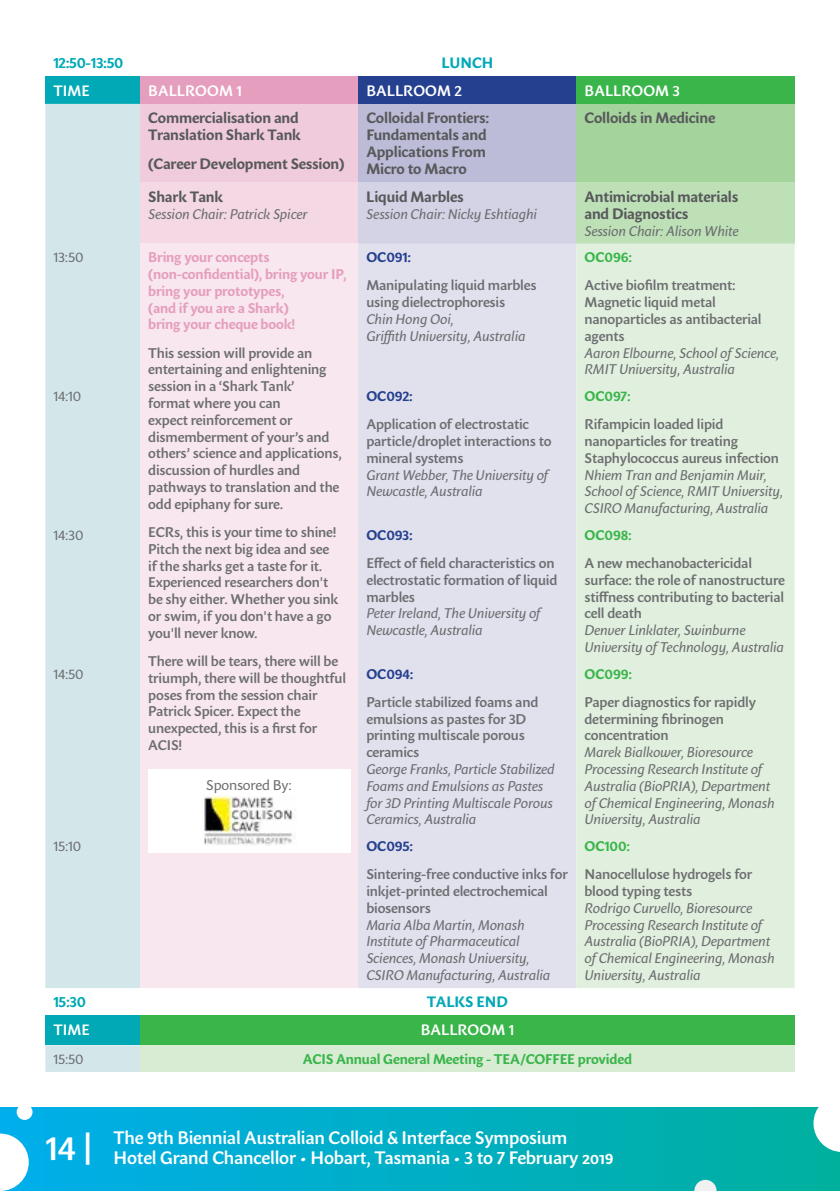
<style>
.page{position:relative;width:840px;height:1191px;background:#fff}
.page>*{position:absolute;margin:0;border:0;box-sizing:border-box;transform-origin:0 0}
.t1{font:600 18px/20px "Sharik Sans";letter-spacing:-.01em;color:#fff}
.t2{font:700 15px/17px "Sharik Sans";letter-spacing:-.01em;color:#58595b}
.t3{font:600 15px "Sharik Sans";color:#fff}
.t4{font:700 15px "Sharik Sans";letter-spacing:-.01em;color:#00a9b5}
.t5{font:600 14px/16.8px "Sharik Sans";letter-spacing:-.01em;color:#6d6e71}
.t6{font:italic 14px/16.8px "Sharik Sans";letter-spacing:-.01em;color:#6d6e71}
.t7{font:700 14px/16.8px "Sharik Sans";letter-spacing:-.01em;color:#e59ebd}
.t8{font:700 14px "Sharik Sans";letter-spacing:-.01em;color:#39b54a}
.t9{font:14px "Sharik Sans";letter-spacing:-.01em;color:#6d6e71}
.t10{font:700 14px "Sharik Sans";letter-spacing:-.01em;color:#25408f}
.s1{font-size:34px}
</style>
<div class="page">
<div style="left:45px;top:76px;width:95px;height:28px;background:#00a9b5"></div>
<div style="left:140px;top:76px;width:218px;height:28px;background:#e59ebd"></div>
<div style="left:358px;top:76px;width:218px;height:28px;background:#25408f"></div>
<div style="left:576px;top:76px;width:218px;height:28px;background:#39b54a"></div>
<div style="left:45px;top:104px;width:95px;height:968px;background:#d3e7ea"></div>
<div style="left:140px;top:104px;width:218px;height:78px;background:#f0cbdc"></div>
<div style="left:358px;top:104px;width:218px;height:78px;background:#bcbcd8"></div>
<div style="left:576px;top:104px;width:218px;height:78px;background:#a4d49c"></div>
<div style="left:140px;top:182px;width:218px;height:61px;background:#f4d9e5"></div>
<div style="left:358px;top:182px;width:218px;height:61px;background:#d4d3e6"></div>
<div style="left:576px;top:182px;width:218px;height:61px;background:#bee0b7"></div>
<div style="left:140px;top:243px;width:218px;height:745px;background:#f8e7ef"></div>
<div style="left:358px;top:243px;width:218px;height:745px;background:#e1e0ed"></div>
<div style="left:576px;top:243px;width:218px;height:745px;background:#e1f0de"></div>
<div style="left:45px;top:1015px;width:95px;height:30px;background:#00a9b5"></div>
<div style="left:140px;top:1015px;width:654px;height:30px;background:#39b54a"></div>
<div style="left:140px;top:1045px;width:654px;height:27px;background:#d8ecd4"></div>
<div style="left:147px;top:769px;width:203px;height:84px;background:#fff"></div>
<img style="left:204px;top:795px;width:92px;height:51px">
<div style="left:0;top:1107px;width:839px;height:84px;background:linear-gradient(to right,#00aeeb,#00b09e)"></div>
<svg style="left:694px;top:1179px;width:22px;height:12px"></svg>
<div style="left:17px;top:1104px;width:16px;height:16px;background:#fff;border-radius:50%"></div>
<svg style="left:0;top:1133px;width:29px;height:58px"></svg>
<svg style="left:813px;top:1107px;width:26px;height:45px"></svg>
<p class="t4" style="left:53px;top:52px;width:72px">12:50-13:50</p>
<p class="t4" style="left:441px;top:52px;width:53px">LUNCH</p>
<p class="t3" style="left:53px;top:80px;width:38px">TIME</p>
<p class="t3" style="left:148px;top:80px;width:95px">BALLROOM 1</p>
<p class="t3" style="left:366px;top:80px;width:97px">BALLROOM 2</p>
<p class="t3" style="left:584px;top:80px;width:97px">BALLROOM 3</p>
<p class="t2" style="left:148px;top:109px;width:154px">Commercialisation and<br>Translation Shark Tank</p>
<p class="t2" style="left:148px;top:154px;width:198px">(Career Development Session)</p>
<p class="t2" style="left:366px;top:109px;width:124px">Colloidal Frontiers:<br>Fundamentals and<br>Applications From<br>Micro to Macro</p>
<p class="t2" style="left:584px;top:109px;width:132px">Colloids in Medicine</p>
<p class="t2" style="left:148px;top:187px;width:76px">Shark Tank</p>
<p class="t6" style="left:148px;top:205px;width:161px">Session Chair: Patrick Spicer</p>
<p class="t2" style="left:366px;top:187px;width:99px">Liquid Marbles</p>
<p class="t6" style="left:366px;top:205px;width:172px">Session Chair: Nicky Eshtiaghi</p>
<p class="t9" style="left:53px;top:247px;width:32px">13:50</p>
<p class="t7" style="left:148px;top:248px;width:200px">Bring your concepts (non-confidential), bring your IP, bring your prototypes,<br>(and if you are a Shark)<br>bring your cheque book!</p>
<p class="t5" style="left:148px;top:344px;width:195px">This session will provide an entertaining and enlightening session in a ‘Shark Tank’<br>format where you can<br>expect reinforcement or dismemberment of your’s and others’ science and applications, discussion of hurdles and pathways to translation and the odd epiphany for sure.</p>
<p class="t5" style="left:148px;top:523px;width:192px">ECRs, this is your time to shine!<br>Pitch the next big idea and see if the sharks get a taste for it.<br>Experienced researchers don't be shy either. Whether you sink or swim, if you don't have a go you'll never know.</p>
<p class="t5" style="left:148px;top:652px;width:199px">There will be tears, there will be triumph, there will be thoughtful poses from the session chair<br>Patrick Spicer. Expect the unexpected, this is a first for<br>ACIS!</p>
<p class="t10" style="left:366px;top:247px;width:46px">OC091:</p>
<p class="t5" style="left:366px;top:276px;width:172px">Manipulating liquid marbles using dielectrophoresis</p>
<p class="t6" style="left:366px;top:310px;width:161px">Chin Hong Ooi,<br>Griffith University, Australia</p>
<p class="t9" style="left:53px;top:386px;width:29px">14:10</p>
<p class="t10" style="left:366px;top:386px;width:48px">OC092:</p>
<p class="t5" style="left:366px;top:415px;width:187px">Application of electrostatic particle/droplet interactions to mineral systems</p>
<p class="t6" style="left:366px;top:466px;width:183px">Grant Webber, The University of<br>Newcastle, Australia</p>
<p class="t9" style="left:53px;top:525px;width:32px">14:30</p>
<p class="t10" style="left:366px;top:525px;width:48px">OC093:</p>
<p class="t5" style="left:366px;top:554px;width:192px">Effect of field characteristics on electrostatic formation of liquid marbles</p>
<p class="t6" style="left:366px;top:604px;width:176px">Peter Ireland, The University of<br>Newcastle, Australia</p>
<p class="t9" style="left:53px;top:664px;width:32px">14:50</p>
<p class="t10" style="left:366px;top:663px;width:48px">OC094:</p>
<p class="t5" style="left:366px;top:693px;width:173px">Particle stabilized foams and emulsions as pastes for 3D printing multiscale porous ceramics</p>
<p class="t6" style="left:366px;top:760px;width:190px">George Franks, Particle Stabilized<br>Foams and Emulsions as Pastes for 3D Printing Multiscale Porous<br>Ceramics, Australia</p>
<p class="t9" style="left:206px;top:775px;width:87px">Sponsored By:</p>
<p class="t9" style="left:53px;top:836px;width:29px">15:10</p>
<p class="t10" style="left:366px;top:836px;width:48px">OC095:</p>
<p class="t5" style="left:366px;top:865px;width:203px">Sintering-free conductive inks for inkjet-printed electrochemical biosensors</p>
<p class="t6" style="left:366px;top:916px;width:185px">Maria Alba Martin, Monash<br>Institute of Pharmaceutical<br>Sciences, Monash University,<br>CSIRO Manufacturing, Australia</p>
<p class="t2" style="left:584px;top:187px;width:155px">Antimicrobial materials and Diagnostics</p>
<p class="t6" style="left:584px;top:222px;width:156px">Session Chair: Alison White</p>
<p class="t8" style="left:584px;top:247px;width:49px">OC096:</p>
<p class="t5" style="left:584px;top:276px;width:178px">Active biofilm treatment:<br>Magnetic liquid metal nanoparticles as antibacterial agents</p>
<p class="t6" style="left:584px;top:344px;width:196px">Aaron Elbourne, School of Science,<br>RMIT University, Australia</p>
<p class="t8" style="left:584px;top:386px;width:48px">OC097:</p>
<p class="t5" style="left:584px;top:415px;width:196px">Rifampicin loaded lipid nanoparticles for treating<br>Staphylococcus aureus infection</p>
<p class="t6" style="left:584px;top:466px;width:200px">Nhiem Tran and Benjamin Muir,<br>School of Science, RMIT University,<br>CSIRO Manufacturing, Australia</p>
<p class="t8" style="left:584px;top:525px;width:49px">OC098:</p>
<p class="t5" style="left:584px;top:554px;width:202px">A new mechanobactericidal surface: the role of nanostructure stiffness contributing to bacterial cell death</p>
<p class="t6" style="left:584px;top:621px;width:201px">Denver Linklater, Swinburne<br>University of Technology, Australia</p>
<p class="t8" style="left:584px;top:663px;width:49px">OC099:</p>
<p class="t5" style="left:584px;top:693px;width:173px">Paper diagnostics for rapidly determining fibrinogen concentration</p>
<p class="t6" style="left:584px;top:743px;width:191px">Marek Bialkower, Bioresource<br>Processing Research Institute of<br>Australia (BioPRIA), Department of Chemical Engineering, Monash<br>University, Australia</p>
<p class="t8" style="left:584px;top:836px;width:47px">OC100:</p>
<p class="t5" style="left:584px;top:865px;width:169px">Nanocellulose hydrogels for blood typing tests</p>
<p class="t6" style="left:584px;top:899px;width:191px">Rodrigo Curvello, Bioresource<br>Processing Research Institute of<br>Australia (BioPRIA), Department of Chemical Engineering, Monash<br>University, Australia</p>
<p class="t4" style="left:53px;top:991px;width:34px">15:30</p>
<p class="t4" style="left:426px;top:991px;width:82px">TALKS END</p>
<p class="t3" style="left:53px;top:1019px;width:38px">TIME</p>
<p class="t3" style="left:420px;top:1019px;width:95px">BALLROOM 1</p>
<p class="t9" style="left:53px;top:1049px;width:32px">15:50</p>
<p class="t8" style="left:302px;top:1049px;width:331px">ACIS Annual General Meeting - TEA/COFFEE provided</p>
<p class="t1" style="left:113px;top:1127px;width:501px;text-indent:-68px"><span class="s1">14 |</span> The 9th Biennial Australian Colloid &amp; Interface Symposium<br>Hotel Grand Chancellor • Hobart, Tasmania • 3 to 7 February 2019</p>
</div>
